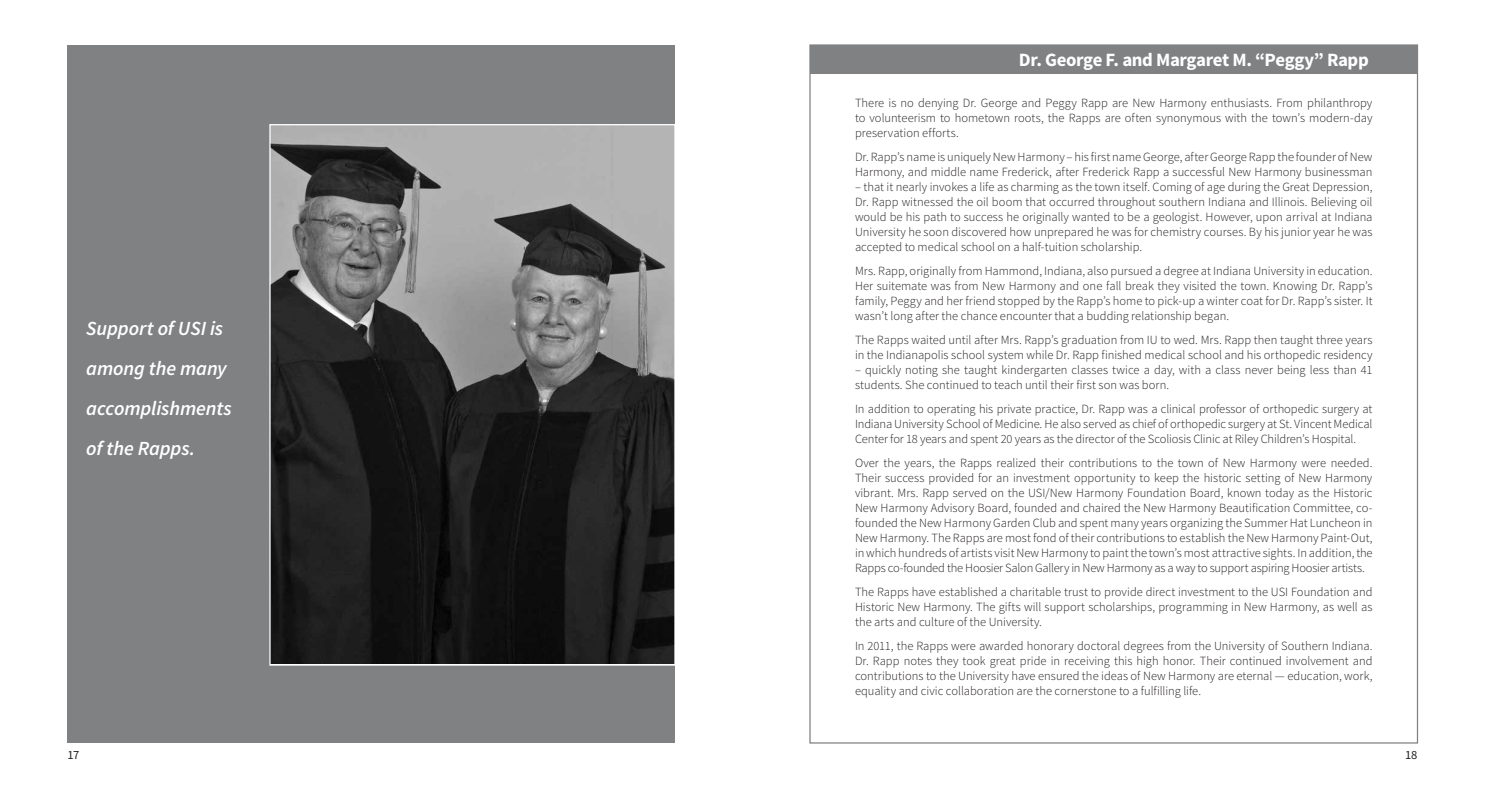
<style>
.page{position:relative;width:1485px;height:788px;background:#fff}
.page>*{position:absolute;margin:0;border:0;box-sizing:border-box;transform-origin:0 0}
.t1{font:italic 600 20px/40px "Source Sans Pro";letter-spacing:-.005em;color:#fff}
.t2{font:700 18.75px "Source Sans Pro";letter-spacing:-.02em;color:#fff}
.t3{font:300 12.5px/15px "Source Sans Pro";color:#231f20;text-align:justify}
.t4{font:12.5px "Source Sans Pro";color:#231f20}
</style>
<div class="page">
<div style="left:68px;top:45px;width:607px;height:697px;background:#808183"></div>
<div style="left:810px;top:45px;width:607px;height:28px;background:#808183"></div>
<img style="left:271px;top:126px;width:403px;height:537px">
<h1 class="t1" style="left:86px;top:308px;width:147px">Support of USI is among the many accomplishments of the Rapps.</h1>
<h2 class="t2" style="left:1019px;top:48px;width:351px">Dr. George F. and Margaret M. “Peggy” Rapp</h2>
<p class="t3" style="left:855px;top:95px;width:519px">There is no denying Dr. George and Peggy Rapp are New Harmony enthusiasts. From philanthropy to volunteerism to hometown roots, the Rapps are often synonymous with the town’s modern-day preservation efforts.</p>
<p class="t3" style="left:855px;top:149px;width:519px">Dr. Rapp’s name is uniquely New Harmony – his first name George, after George Rapp the founder of New<br>Harmony, and middle name Frederick, after Frederick Rapp a successful New Harmony businessman</p>
<p class="t3" style="left:855px;top:179px;width:519px">– that it nearly invokes a life as charming as the town itself. Coming of age during the Great Depression, Dr. Rapp witnessed the oil boom that occurred throughout southern Indiana and Illinois. Believing oil would be his path to success he originally wanted to be a geologist. However, upon arrival at Indiana University he soon discovered how unprepared he was for chemistry courses. By his junior year he was accepted to medical school on a half-tuition scholarship.</p>
<p class="t3" style="left:855px;top:263px;width:519px">Mrs. Rapp, originally from Hammond, Indiana, also pursued a degree at Indiana University in education.<br>Her suitemate was from New Harmony and one fall break they visited the town. Knowing Dr. Rapp’s family, Peggy and her friend stopped by the Rapp’s home to pick-up a winter coat for Dr. Rapp’s sister. It wasn’t long after the chance encounter that a budding relationship began.</p>
<p class="t3" style="left:855px;top:332px;width:519px">The Rapps waited until after Mrs. Rapp’s graduation from IU to wed. Mrs. Rapp then taught three years in the Indianapolis school system while Dr. Rapp finished medical school and his orthopedic residency</p>
<p class="t3" style="left:855px;top:362px;width:519px">– quickly noting she taught kindergarten classes twice a day, with a class never being less than 41 students. She continued to teach until their first son was born.</p>
<p class="t3" style="left:855px;top:401px;width:519px">In addition to operating his private practice, Dr. Rapp was a clinical professor of orthopedic surgery at Indiana University School of Medicine. He also served as chief of orthopedic surgery at St. Vincent Medical Center for 18 years and spent 20 years as the director of the Scoliosis Clinic at Riley Children’s Hospital.</p>
<p class="t3" style="left:855px;top:455px;width:519px">Over the years, the Rapps realized their contributions to the town of New Harmony were needed.<br>Their success provided for an investment opportunity to keep the historic setting of New Harmony vibrant. Mrs. Rapp served on the USI/New Harmony Foundation Board, known today as the Historic New Harmony Advisory Board, founded and chaired the New Harmony Beautification Committee, co&shy;founded the New Harmony Garden Club and spent many years organizing the Summer Hat Luncheon in New Harmony. The Rapps are most fond of their contributions to establish the New Harmony Paint-Out, in which hundreds of artists visit New Harmony to paint the town’s most attractive sights. In addition, the Rapps co-founded the Hoosier Salon Gallery in New Harmony as a way to support aspiring Hoosier artists.</p>
<p class="t3" style="left:855px;top:584px;width:519px">The Rapps have established a charitable trust to provide direct investment to the USI Foundation and Historic New Harmony. The gifts will support scholarships, programming in New Harmony, as well as the arts and culture of the University.</p>
<p class="t3" style="left:855px;top:638px;width:519px">In 2011, the Rapps were awarded honorary doctoral degrees from the University of Southern Indiana.<br>Dr. Rapp notes they took great pride in receiving this high honor. Their continued involvement and contributions to the University have ensured the ideas of New Harmony are eternal — education, work, equality and civic collaboration are the cornerstone to a fulfilling life.</p>
<p class="t4" style="left:68px;top:746px;width:13px">17</p>
<p class="t4" style="left:1405px;top:746px;width:14px">18</p>
</div>
